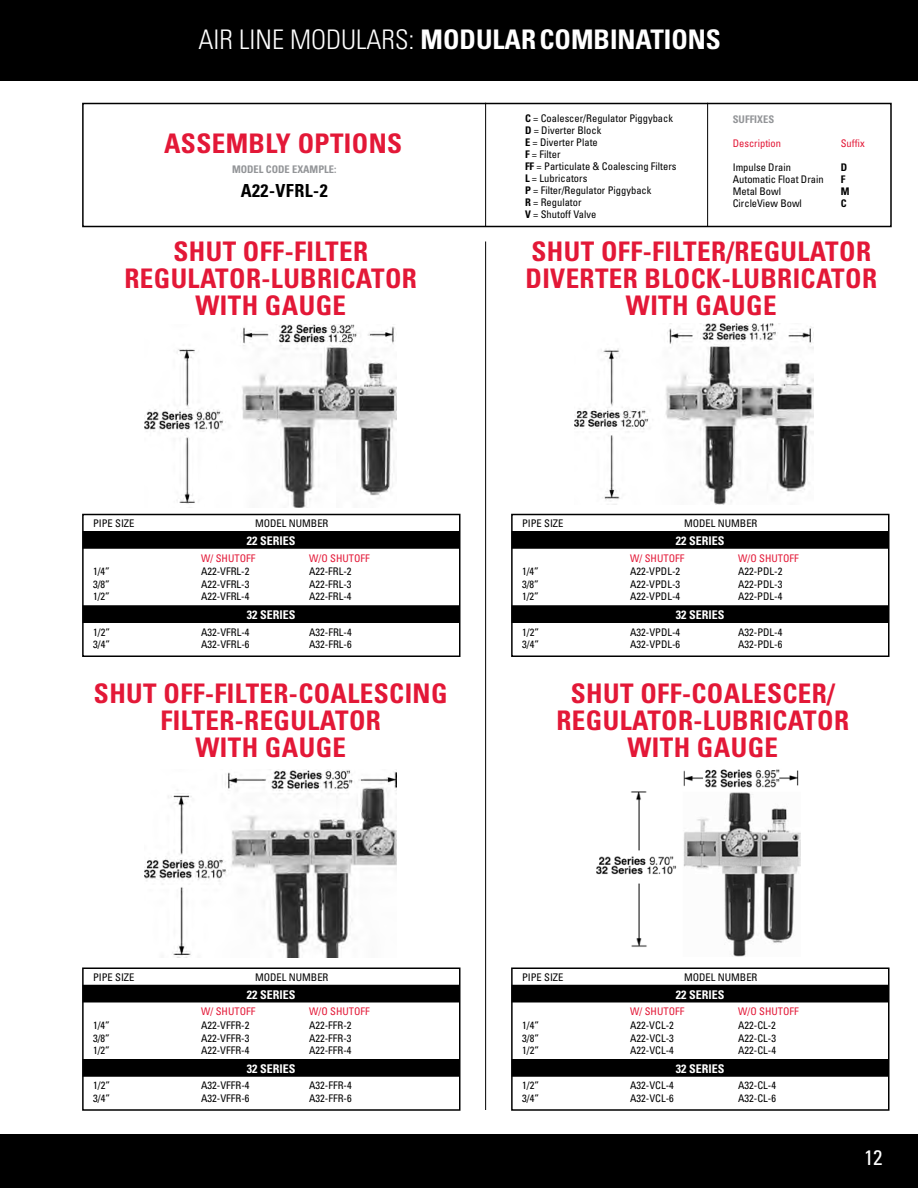
<style>
.page{position:relative;width:918px;height:1188px;background:#fff}
.page>*{position:absolute;margin:0;border:0;box-sizing:border-box;transform-origin:0 0}
.t1{font:700 condensed 27px/27px "Univers";letter-spacing:.015em;color:#e31837;text-align:center}
.t2{font:700 condensed 27px "Univers";color:#fff}
.t3{font:condensed 21px "Univers";color:#fff}
.t4{font:700 condensed 18px "Univers";letter-spacing:.025em;color:#000}
.t5{font:700 condensed 12px "Univers";color:#fff}
.t6{font:condensed 10.5px/12px "Univers";color:#000}
.t7{font:condensed 10.5px "Univers";color:#e31837}
.t8{font:700 condensed 10.5px "Univers";color:#939598}
.t9{font:700 condensed 10.5px "Univers";color:#000}
.s1{font-weight:300}
.s2{font-weight:700}
</style>
<div class="page">
<div style="left:0;top:0;width:918px;height:81px;background:#000"></div>
<div style="left:0;top:1134px;width:918px;height:54px;background:#000"></div>
<img style="left:575px;top:323px;width:239px;height:182px">
<div style="left:83px;top:532px;width:375px;height:16px;background:#000"></div>
<div style="left:82px;top:531px;width:377px;height:18px;border:2px solid #000"></div>
<div style="left:83px;top:986px;width:375px;height:16px;background:#000"></div>
<div style="left:82px;top:985px;width:377px;height:17px;border:2px solid #000"></div>
<div style="left:512px;top:532px;width:375px;height:16px;background:#000"></div>
<div style="left:512px;top:531px;width:376px;height:18px;border:2px solid #000"></div>
<div style="left:512px;top:986px;width:375px;height:16px;background:#000"></div>
<div style="left:512px;top:985px;width:376px;height:17px;border:2px solid #000"></div>
<div style="left:83px;top:606px;width:375px;height:16px;background:#000"></div>
<div style="left:82px;top:605px;width:377px;height:18px;border:2px solid #000"></div>
<div style="left:83px;top:1060px;width:375px;height:16px;background:#000"></div>
<div style="left:82px;top:1059px;width:377px;height:18px;border:2px solid #000"></div>
<div style="left:512px;top:606px;width:375px;height:16px;background:#000"></div>
<div style="left:512px;top:605px;width:376px;height:18px;border:2px solid #000"></div>
<div style="left:512px;top:1060px;width:375px;height:16px;background:#000"></div>
<div style="left:512px;top:1059px;width:376px;height:18px;border:2px solid #000"></div>
<hr style="left:485px;top:242px;width:1px;height:868px;background:#000">
<hr style="left:485px;top:103px;width:1px;height:123px;background:#000">
<hr style="left:707px;top:103px;width:1px;height:123px;background:#000">
<div style="left:82px;top:514px;width:378px;height:143px;border:2px solid #000"></div>
<div style="left:82px;top:968px;width:378px;height:143px;border:2px solid #000"></div>
<div style="left:511px;top:514px;width:379px;height:143px;border:2px solid #000"></div>
<div style="left:511px;top:968px;width:379px;height:143px;border:2px solid #000"></div>
<div style="left:82px;top:103px;width:810px;height:124px;border:2px solid #000"></div>
<img style="left:144px;top:324px;width:253px;height:183px">
<img style="left:144px;top:770px;width:253px;height:187px">
<img style="left:597px;top:769px;width:204px;height:187px">
<h1 class="t2" style="left:199px;top:23px;width:524px"><span class="s1">AIR LINE MODULARS:</span> MODULARCOMBINATIONS</h1>
<h1 class="t1" style="left:164px;top:129px;width:240px">ASSEMBLY OPTIONS</h1>
<p class="t8" style="left:232px;top:163px;width:106px">MODEL CODE EXAMPLE:</p>
<h3 class="t4" style="left:241px;top:180px;width:89px">A22-VFRL-2</h3>
<p class="t6" style="left:525px;top:112px;width:153px"><span class="s2">C</span> = Coalescer/Regulator Piggyback<br><span class="s2">D</span> = Diverter Block<br><span class="s2">E</span> = Diverter Plate<br><span class="s2">F</span> = Filter<br><span class="s2">FF</span> = Particulate &amp; Coalescing Filters<br><span class="s2">L</span> = Lubricators<br><span class="s2">P</span> = Filter/Regulator Piggyback<br><span class="s2">R</span> = Regulator<br><span class="s2">V</span> = Shutoff Valve</p>
<p class="t8" style="left:733px;top:113px;width:43px">SUFFIXES</p>
<p class="t7" style="left:733px;top:136px;width:50px">Description</p>
<p class="t7" style="left:841px;top:136px;width:25px">Suffix</p>
<p class="t6" style="left:733px;top:161px;width:60px">Impulse Drain</p>
<p class="t9" style="left:841px;top:161px;width:8px">D</p>
<p class="t6" style="left:733px;top:173px;width:92px">Automatic Float Drain</p>
<p class="t9" style="left:841px;top:173px;width:6px">F</p>
<p class="t6" style="left:733px;top:185px;width:50px">Metal Bowl</p>
<p class="t9" style="left:841px;top:185px;width:10px">M</p>
<p class="t6" style="left:733px;top:197px;width:71px">CircleView Bowl</p>
<p class="t9" style="left:841px;top:197px;width:7px">C</p>
<h1 class="t1" style="left:125px;top:237px;width:294px">SHUT OFF-FILTER<br>REGULATOR-LUBRICATOR<br>WITH GAUGE</h1>
<h1 class="t1" style="left:525px;top:237px;width:353px">SHUT OFF-FILTER/REGULATOR<br>DIVERTER BLOCK-LUBRICATOR<br>WITH GAUGE</h1>
<p class="t6" style="left:93px;top:517px;width:43px">PIPE SIZE</p>
<p class="t6" style="left:255px;top:517px;width:75px">MODEL NUMBER</p>
<p class="t6" style="left:522px;top:517px;width:43px">PIPE SIZE</p>
<p class="t6" style="left:684px;top:517px;width:75px">MODEL NUMBER</p>
<p class="t5" style="left:247px;top:533px;width:50px">22 SERIES</p>
<p class="t5" style="left:676px;top:533px;width:50px">22 SERIES</p>
<p class="t7" style="left:201px;top:551px;width:56px">W/ SHUTOFF</p>
<p class="t7" style="left:309px;top:551px;width:62px">W/O SHUTOFF</p>
<p class="t7" style="left:630px;top:551px;width:56px">W/ SHUTOFF</p>
<p class="t7" style="left:738px;top:551px;width:62px">W/O SHUTOFF</p>
<p class="t6" style="left:93px;top:565px;width:18px">1/4”</p>
<p class="t6" style="left:201px;top:565px;width:50px">A22-VFRL-2</p>
<p class="t6" style="left:309px;top:565px;width:44px">A22-FRL-2</p>
<p class="t6" style="left:93px;top:578px;width:18px">3/8”</p>
<p class="t6" style="left:201px;top:578px;width:50px">A22-VFRL-3</p>
<p class="t6" style="left:309px;top:578px;width:44px">A22-FRL-3</p>
<p class="t6" style="left:93px;top:590px;width:18px">1/2”</p>
<p class="t6" style="left:201px;top:590px;width:50px">A22-VFRL-4</p>
<p class="t6" style="left:309px;top:590px;width:44px">A22-FRL-4</p>
<p class="t6" style="left:522px;top:565px;width:18px">1/4”</p>
<p class="t6" style="left:630px;top:565px;width:52px">A22-VPDL-2</p>
<p class="t6" style="left:738px;top:565px;width:46px">A22-PDL-2</p>
<p class="t6" style="left:522px;top:578px;width:18px">3/8”</p>
<p class="t6" style="left:630px;top:578px;width:52px">A22-VPDL-3</p>
<p class="t6" style="left:738px;top:578px;width:46px">A22-PDL-3</p>
<p class="t6" style="left:522px;top:590px;width:18px">1/2”</p>
<p class="t6" style="left:630px;top:590px;width:52px">A22-VPDL-4</p>
<p class="t6" style="left:738px;top:590px;width:46px">A22-PDL-4</p>
<p class="t5" style="left:247px;top:607px;width:50px">32 SERIES</p>
<p class="t5" style="left:676px;top:607px;width:50px">32 SERIES</p>
<p class="t6" style="left:93px;top:626px;width:18px">1/2”</p>
<p class="t6" style="left:201px;top:626px;width:50px">A32-VFRL-4</p>
<p class="t6" style="left:309px;top:626px;width:44px">A32-FRL-4</p>
<p class="t6" style="left:93px;top:638px;width:18px">3/4”</p>
<p class="t6" style="left:201px;top:638px;width:50px">A32-VFRL-6</p>
<p class="t6" style="left:309px;top:638px;width:44px">A32-FRL-6</p>
<p class="t6" style="left:522px;top:626px;width:18px">1/2”</p>
<p class="t6" style="left:630px;top:626px;width:52px">A32-VPDL-4</p>
<p class="t6" style="left:738px;top:626px;width:46px">A32-PDL-4</p>
<p class="t6" style="left:522px;top:638px;width:18px">3/4”</p>
<p class="t6" style="left:630px;top:638px;width:52px">A32-VPDL-6</p>
<p class="t6" style="left:738px;top:638px;width:46px">A32-PDL-6</p>
<h1 class="t1" style="left:94px;top:680px;width:355px">SHUT OFF-FILTER-COALESCING<br>FILTER-REGULATOR<br>WITH GAUGE</h1>
<h1 class="t1" style="left:557px;top:680px;width:294px">SHUT OFF-COALESCER/<br>REGULATOR-LUBRICATOR<br>WITH GAUGE</h1>
<p class="t6" style="left:93px;top:971px;width:43px">PIPE SIZE</p>
<p class="t6" style="left:255px;top:971px;width:75px">MODEL NUMBER</p>
<p class="t6" style="left:522px;top:971px;width:43px">PIPE SIZE</p>
<p class="t6" style="left:684px;top:971px;width:75px">MODEL NUMBER</p>
<p class="t5" style="left:247px;top:987px;width:50px">22 SERIES</p>
<p class="t5" style="left:676px;top:987px;width:50px">22 SERIES</p>
<p class="t7" style="left:201px;top:1005px;width:56px">W/ SHUTOFF</p>
<p class="t7" style="left:309px;top:1005px;width:62px">W/O SHUTOFF</p>
<p class="t7" style="left:630px;top:1005px;width:56px">W/ SHUTOFF</p>
<p class="t7" style="left:738px;top:1005px;width:62px">W/O SHUTOFF</p>
<p class="t6" style="left:93px;top:1019px;width:18px">1/4”</p>
<p class="t6" style="left:201px;top:1019px;width:50px">A22-VFFR-2</p>
<p class="t6" style="left:309px;top:1019px;width:44px">A22-FFR-2</p>
<p class="t6" style="left:93px;top:1032px;width:18px">3/8”</p>
<p class="t6" style="left:201px;top:1032px;width:50px">A22-VFFR-3</p>
<p class="t6" style="left:309px;top:1032px;width:44px">A22-FFR-3</p>
<p class="t6" style="left:93px;top:1044px;width:18px">1/2”</p>
<p class="t6" style="left:201px;top:1044px;width:50px">A22-VFFR-4</p>
<p class="t6" style="left:309px;top:1044px;width:44px">A22-FFR-4</p>
<p class="t6" style="left:522px;top:1019px;width:18px">1/4”</p>
<p class="t6" style="left:630px;top:1019px;width:45px">A22-VCL-2</p>
<p class="t6" style="left:738px;top:1019px;width:39px">A22-CL-2</p>
<p class="t6" style="left:522px;top:1032px;width:18px">3/8”</p>
<p class="t6" style="left:630px;top:1032px;width:45px">A22-VCL-3</p>
<p class="t6" style="left:738px;top:1032px;width:39px">A22-CL-3</p>
<p class="t6" style="left:522px;top:1044px;width:18px">1/2”</p>
<p class="t6" style="left:630px;top:1044px;width:45px">A22-VCL-4</p>
<p class="t6" style="left:738px;top:1044px;width:39px">A22-CL-4</p>
<p class="t5" style="left:247px;top:1061px;width:50px">32 SERIES</p>
<p class="t5" style="left:676px;top:1061px;width:50px">32 SERIES</p>
<p class="t6" style="left:93px;top:1079px;width:18px">1/2”</p>
<p class="t6" style="left:201px;top:1079px;width:50px">A32-VFFR-4</p>
<p class="t6" style="left:309px;top:1079px;width:44px">A32-FFR-4</p>
<p class="t6" style="left:93px;top:1092px;width:18px">3/4”</p>
<p class="t6" style="left:201px;top:1092px;width:50px">A32-VFFR-6</p>
<p class="t6" style="left:309px;top:1092px;width:44px">A32-FFR-6</p>
<p class="t6" style="left:522px;top:1079px;width:18px">1/2”</p>
<p class="t6" style="left:630px;top:1079px;width:45px">A32-VCL-4</p>
<p class="t6" style="left:738px;top:1079px;width:39px">A32-CL-4</p>
<p class="t6" style="left:522px;top:1092px;width:18px">3/4”</p>
<p class="t6" style="left:630px;top:1092px;width:45px">A32-VCL-6</p>
<p class="t6" style="left:738px;top:1092px;width:39px">A32-CL-6</p>
<h2 class="t3" style="left:864px;top:1144px;width:20px">12</h2>
</div>
